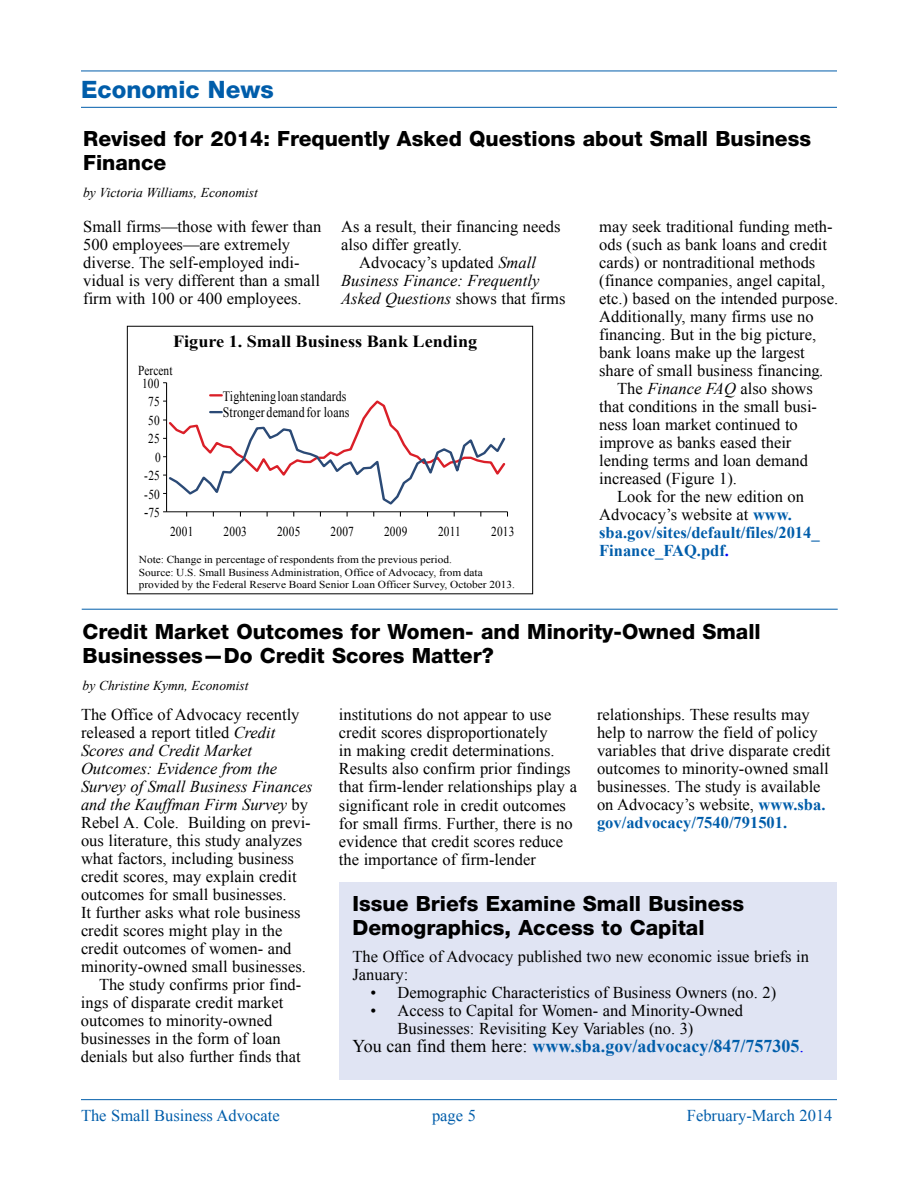
<style>
.page{position:relative;width:918px;height:1188px;background:#fff}
.page>*{position:absolute;margin:0;border:0;box-sizing:border-box;transform-origin:0 0}
._5{font:800 24px "Helvetica Neue LT Std";color:#005daa}
._6{font:800 21px/24px "Helvetica Neue LT Std";color:#000}
.t1{font:700 18px "Times New Roman";color:#005daa}
.t2{font:700 16.95px "Times New Roman";color:#000;scale:1.07 1}
._7{font:16.5px/18px "Times New Roman";color:#000}
._7FIRST{font:16.5px/18px "Times New Roman";color:#000}
._7-2{font:italic 16.5px/18px "Times New Roman";color:#000}
.t3{font:700 16.5px/18px "Times New Roman";color:#005daa}
.t4{font:16.5px "Times New Roman";color:#005daa}
.t5{font:14.25px/16.5px "Times New Roman";letter-spacing:.015em;color:#000;scale:.83 1}
.t6{font:13.65px "Times New Roman";letter-spacing:.015em;color:#000;scale:.83 1}
.author{font:italic 13.5px "Times New Roman";color:#000}
.t7{font:10.65px/12.8px "Times New Roman";color:#000;scale:1.07 1}
.s1{font-style:italic}
.s2{font-weight:700;color:#005daa}
.s3{color:#00f}
.s4{font-style:normal}
.s5{font-size:15.3px}
.s6{font-weight:400;color:#000}
.s7{font-weight:400;color:#00f}
</style>
<div class="page">
<hr style="left:81px;top:1099px;width:756px;height:1px;background:#005daa">
<hr style="left:82px;top:609px;width:756px;height:1px;background:#005daa">
<div style="left:127px;top:326px;width:406px;height:268px;border:1px solid #000"></div>
<div style="left:339px;top:883px;width:498px;height:197px;background:#e0e4f3"></div>
<hr style="left:81px;top:71px;width:756px;height:1px;background:#005daa">
<hr style="left:81px;top:107px;width:756px;height:1px;background:#005daa">
<hr style="left:166px;top:383px;width:1px;height:129px;background:#000">
<hr style="left:167px;top:512px;width:341px;height:1px;background:#000">
<svg style="left:163px;top:394px;width:343px;height:112px"></svg>
<p class="_5" style="left:81px;top:75px;width:194px">Economic News</p>
<p class="_6" style="left:83px;top:126px;width:729px">Revised for 2014: Frequently Asked Questions about Small Business<br>Finance</p>
<p class="author" style="left:83px;top:183px;width:176px">by Victoria Williams, Economist</p>
<p class="_7FIRST" style="left:83px;top:218px;width:240px">Small firms—those with fewer than 500 employees—are extremely diverse. The self-employed indi&shy;vidual is very different than a small firm with 100 or 400 employees.</p>
<p class="_7FIRST" style="left:341px;top:218px;width:221px">As a result, their financing needs also differ greatly.</p>
<p class="_7" style="left:599px;top:218px;width:240px">may seek traditional funding meth&shy;ods (such as bank loans and credit cards) or nontraditional methods (finance companies, angel capital, etc.) based on the intended purpose.<br>Additionally, many firms use no financing. But in the big picture, bank loans make up the largest share of small business financing<span class="s1">.</span></p>
<p class="_7" style="left:599px;top:380px;width:219px;text-indent:18px">The <span class="s1">Finance FAQ</span> also shows that conditions in the small busi&shy;ness loan market continued to improve as banks eased their lending terms and loan demand increased (Figure 1).</p>
<p class="_7" style="left:599px;top:488px;width:206px;text-indent:18px">Look for the new edition on<br>Advocacy’s website at <span class="s2">www.</span></p>
<p class="t3" style="left:599px;top:523px;width:222px">sba.gov/sites/default/files/2014_<br>Finance_FAQ.pdf<span class="s3">.</span></p>
<p class="_7-2" style="left:341px;top:253px;width:226px;text-indent:18px"><span class="s4">Advocacy’s updated</span> Small<br>Business Finance: Frequently<br>Asked Questions <span class="s4">shows that firms</span></p>
<p class="t2" style="left:173px;top:330px;width:286px">Figure 1. Small Business Bank Lending</p>
<p class="t6" style="left:138px;top:361px;width:43px">Percent</p>
<p class="t6" style="left:142px;top:374px;width:22px">100</p>
<p class="t5" style="left:223px;top:387px;width:154px">Tightening loan standards<br>Stronger demand for loans</p>
<p class="t6" style="left:148px;top:393px;width:15px">75</p>
<p class="t6" style="left:148px;top:411px;width:15px">50</p>
<p class="t6" style="left:148px;top:430px;width:15px">25</p>
<p class="t6" style="left:155px;top:448px;width:8px">0</p>
<p class="t6" style="left:144px;top:466px;width:21px">-25</p>
<p class="t6" style="left:144px;top:485px;width:21px">-50</p>
<p class="t6" style="left:144px;top:503px;width:21px"><span class="s5">-</span>75</p>
<p class="t6" style="left:170px;top:522px;width:29px">2001</p>
<p class="t6" style="left:224px;top:522px;width:30px">2003</p>
<p class="t6" style="left:277px;top:522px;width:30px">2005</p>
<p class="t6" style="left:331px;top:522px;width:30px">2007</p>
<p class="t6" style="left:384px;top:522px;width:30px">2009</p>
<p class="t6" style="left:438px;top:522px;width:29px">2011</p>
<p class="t6" style="left:491px;top:522px;width:30px">2013</p>
<p class="t7" style="left:139px;top:553px;width:353px">Note: Change in percentage of respondents from the previous period.<br>Source: U.S. Small Business Administration, Office of Advocacy, from data provided by the Federal Reserve Board Senior Loan Officer Survey, October 2013.</p>
<p class="_6" style="left:83px;top:619px;width:680px">Credit Market Outcomes for Women- and Minority-Owned Small<br>Businesses—Do Credit Scores Matter?</p>
<p class="author" style="left:83px;top:676px;width:168px">by Christine Kymn, Economist</p>
<p class="_7FIRST" style="left:81px;top:706px;width:233px">The Office of Advocacy recently released a report titled <span class="s1">Credit<br>Scores and Credit Market<br>Outcomes: Evidence from the<br>Survey of Small Business Finances and the Kauffman Firm Survey</span> by<br>Rebel A. Cole. Building on previ&shy;ous literature, this study analyzes what factors, including business credit scores, may explain credit outcomes for small businesses.<br>It further asks what role business credit scores might play in the credit outcomes of women- and minority-owned small businesses.</p>
<p class="_7" style="left:81px;top:976px;width:222px;text-indent:18px">The study confirms prior find&shy;ings of disparate credit market outcomes to minority-owned businesses in the form of loan denials but also further finds that</p>
<p class="_7" style="left:597px;top:706px;width:235px">relationships. These results may help to narrow the field of policy variables that drive disparate credit outcomes to minority-owned small businesses. The study is available on Advocacy’s website, <span class="s2">www.sba.</span></p>
<p class="t3" style="left:597px;top:814px;width:192px">gov/advocacy/7540/791501.</p>
<p class="_7" style="left:339px;top:706px;width:240px">institutions do not appear to use credit scores disproportionately<br>in making credit determinations.<br>Results also confirm prior findings that firm-lender relationships play a significant role in credit outcomes for small firms. Further, there is no evidence that credit scores reduce the importance of firm-lender</p>
<p class="_6" style="left:353px;top:892px;width:393px">Issue Briefs Examine Small Business<br>Demographics, Access to Capital</p>
<p class="_7FIRST" style="left:353px;top:948px;width:458px">The Office of Advocacy published two new economic issue briefs in<br>January:</p>
<p class="_7FIRST" style="left:371px;top:984px;width:407px">• Demographic Characteristics of Business Owners (no. 2)</p>
<p class="_7FIRST" style="left:398px;top:1002px;width:347px;text-indent:-27px">• Access to Capital for Women- and Minority-Owned<br>Businesses: Revisiting Key Variables (no. 3)</p>
<p class="t1" style="left:353px;top:1034px;width:453px"><span class="s6">You can find them here:</span> www.sba.gov/advocacy/847/757305<span class="s7">.</span></p>
<p class="t4" style="left:81px;top:1104px;width:200px">The Small Business Advocate</p>
<p class="t4" style="left:432px;top:1104px;width:45px">page 5</p>
<p class="t4" style="left:687px;top:1104px;width:147px">February-March 2014</p>
</div>
